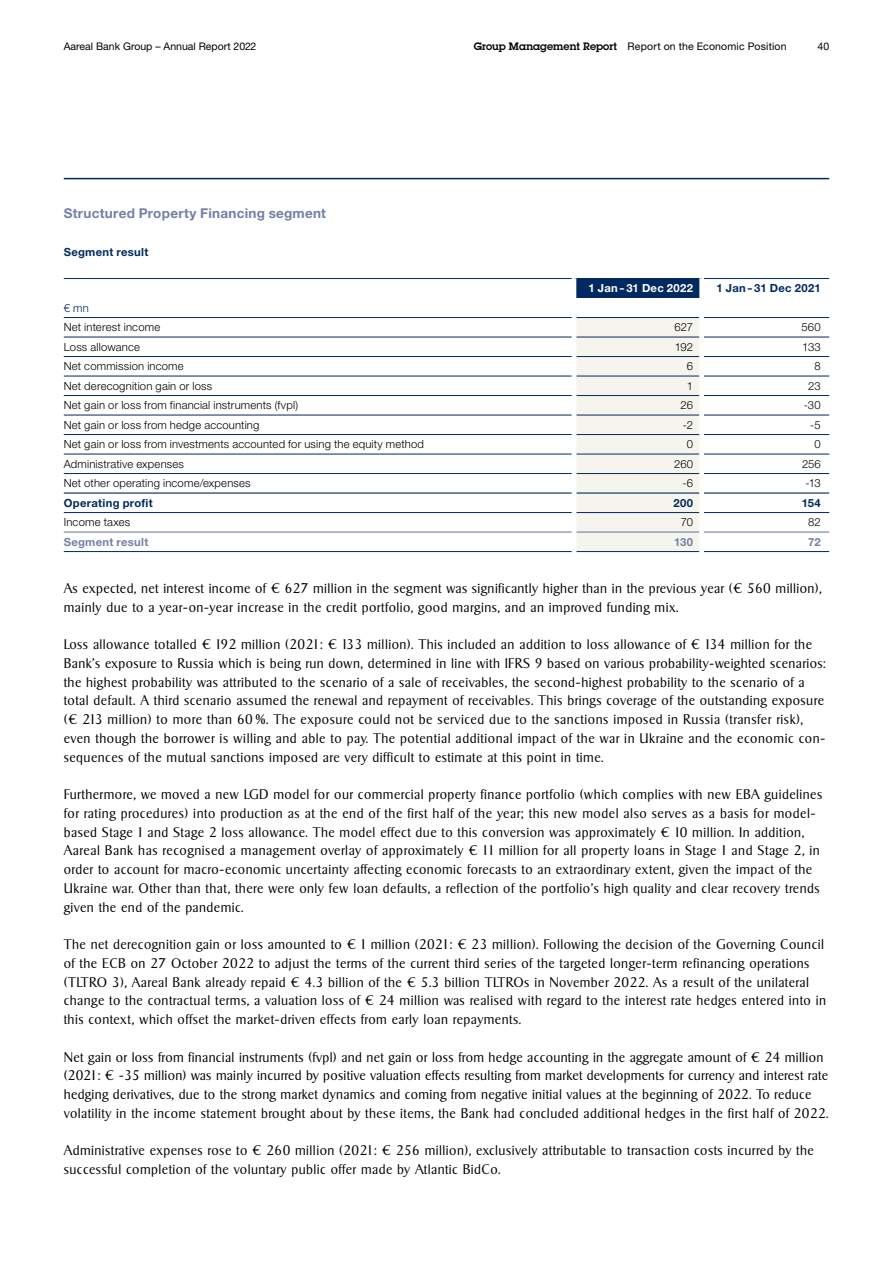
<style>
.page{position:relative;width:893px;height:1263px;background:#fff}
.page>*{position:absolute;margin:0;border:0;box-sizing:border-box;transform-origin:0 0}
.t1{font:300 13.5px/18.8px "Sigvar Serial";letter-spacing:.035em;color:#000}
.t2{font:700 13.5px "Helvetica Neue LT Std";letter-spacing:.02em;color:#747fa8}
.t3{font:300 11.25px "Helvetica Neue LT Std";letter-spacing:.015em;color:#000}
.t4{font:700 11.25px "Helvetica Neue LT Std";letter-spacing:.025em;color:#002a5f}
.t5{font:700 11.25px "Helvetica Neue LT Std";letter-spacing:.025em;color:#747fa8}
.t6{font:700 11.25px "Helvetica Neue LT Std";letter-spacing:.025em;color:#fff}
.t7{font:300 11.25px "Helvetica Neue LT Std";color:#002a5f}
.t8{font:10.5px "Helvetica Neue LT Std";letter-spacing:.02em;color:#000}
.t9{font:10.5px "Helvetica Neue LT Std";color:#000}
.s1{font-family:"Lubalin Graph Std";font-weight:600}
</style>
<div class="page">
<hr style="left:64px;top:178px;width:765px;height:1px;background:#002a5f">
<div style="left:574px;top:278px;width:128px;height:20px;background:#002a5f"></div>
<div style="left:576px;top:318px;width:123px;height:233px;background:#f6f5ed"></div>
<hr style="left:64px;top:317px;width:508px;height:1px;background:#002a5f">
<hr style="left:576px;top:317px;width:123px;height:1px;background:#002a5f">
<hr style="left:704px;top:317px;width:125px;height:1px;background:#002a5f">
<hr style="left:64px;top:337px;width:508px;height:1px;background:#002a5f">
<hr style="left:576px;top:337px;width:123px;height:1px;background:#002a5f">
<hr style="left:704px;top:337px;width:125px;height:1px;background:#002a5f">
<hr style="left:64px;top:356px;width:508px;height:1px;background:#002a5f">
<hr style="left:576px;top:356px;width:123px;height:1px;background:#002a5f">
<hr style="left:704px;top:356px;width:125px;height:1px;background:#002a5f">
<hr style="left:64px;top:376px;width:508px;height:1px;background:#002a5f">
<hr style="left:576px;top:376px;width:123px;height:1px;background:#002a5f">
<hr style="left:704px;top:376px;width:125px;height:1px;background:#002a5f">
<hr style="left:64px;top:395px;width:508px;height:1px;background:#002a5f">
<hr style="left:576px;top:395px;width:123px;height:1px;background:#002a5f">
<hr style="left:704px;top:395px;width:125px;height:1px;background:#002a5f">
<hr style="left:64px;top:415px;width:508px;height:1px;background:#002a5f">
<hr style="left:576px;top:415px;width:123px;height:1px;background:#002a5f">
<hr style="left:704px;top:415px;width:125px;height:1px;background:#002a5f">
<hr style="left:64px;top:434px;width:508px;height:1px;background:#002a5f">
<hr style="left:576px;top:434px;width:123px;height:1px;background:#002a5f">
<hr style="left:704px;top:434px;width:125px;height:1px;background:#002a5f">
<hr style="left:64px;top:454px;width:508px;height:1px;background:#002a5f">
<hr style="left:576px;top:454px;width:123px;height:1px;background:#002a5f">
<hr style="left:704px;top:454px;width:125px;height:1px;background:#002a5f">
<hr style="left:64px;top:473px;width:508px;height:1px;background:#002a5f">
<hr style="left:576px;top:473px;width:123px;height:1px;background:#002a5f">
<hr style="left:704px;top:473px;width:125px;height:1px;background:#002a5f">
<hr style="left:64px;top:512px;width:508px;height:1px;background:#002a5f">
<hr style="left:576px;top:512px;width:123px;height:1px;background:#002a5f">
<hr style="left:704px;top:512px;width:125px;height:1px;background:#002a5f">
<hr style="left:64px;top:551px;width:508px;height:1px;background:#002a5f">
<hr style="left:576px;top:551px;width:123px;height:1px;background:#002a5f">
<hr style="left:704px;top:551px;width:125px;height:1px;background:#002a5f">
<hr style="left:64px;top:492px;width:508px;height:2px;background:#002a5f">
<hr style="left:576px;top:492px;width:123px;height:2px;background:#002a5f">
<hr style="left:704px;top:492px;width:125px;height:2px;background:#002a5f">
<hr style="left:64px;top:531px;width:508px;height:2px;background:#747fa8">
<hr style="left:576px;top:531px;width:123px;height:2px;background:#747fa8">
<hr style="left:704px;top:531px;width:125px;height:2px;background:#747fa8">
<hr style="left:64px;top:278px;width:508px;height:1px;background:#002a5f">
<hr style="left:704px;top:278px;width:125px;height:1px;background:#002a5f">
<hr style="left:572px;top:278px;width:4px;height:20px;background:#fff">
<div style="left:699px;top:278px;width:5px;height:20px;background:#fff"></div>
<p class="t9" style="left:64px;top:40px;width:194px">Aareal Bank Group – Annual Report 2022</p>
<p class="t8" style="left:474px;top:40px;width:314px"><span class="s1">Group Management Report</span> Report on the Economic Position</p>
<p class="t9" style="left:817px;top:40px;width:13px">40</p>
<p class="t2" style="left:64px;top:205px;width:264px">Structured Property Financing segment</p>
<p class="t4" style="left:64px;top:245px;width:86px">Segment result</p>
<p class="t6" style="left:589px;top:281px;width:106px">1 Jan-31 Dec 2022</p>
<p class="t4" style="left:716px;top:281px;width:106px">1 Jan-31 Dec 2021</p>
<p class="t7" style="left:64px;top:301px;width:26px">€ mn</p>
<p class="t3" style="left:64px;top:320px;width:98px">Net interest income</p>
<p class="t3" style="left:674px;top:320px;width:20px">627</p>
<p class="t3" style="left:802px;top:320px;width:21px">560</p>
<p class="t3" style="left:64px;top:340px;width:78px">Loss allowance</p>
<p class="t3" style="left:675px;top:340px;width:20px">192</p>
<p class="t3" style="left:802px;top:340px;width:20px">133</p>
<p class="t3" style="left:64px;top:359px;width:121px">Net commission income</p>
<p class="t3" style="left:687px;top:359px;width:8px">6</p>
<p class="t3" style="left:814px;top:359px;width:8px">8</p>
<p class="t3" style="left:64px;top:379px;width:150px">Net derecognition gain or loss</p>
<p class="t3" style="left:687px;top:379px;width:8px">1</p>
<p class="t3" style="left:808px;top:379px;width:14px">23</p>
<p class="t3" style="left:64px;top:398px;width:236px">Net gain or loss from financial instruments (fvpl)</p>
<p class="t3" style="left:681px;top:398px;width:14px">26</p>
<p class="t3" style="left:804px;top:398px;width:19px">-30</p>
<p class="t3" style="left:64px;top:418px;width:197px">Net gain or loss from hedge accounting</p>
<p class="t3" style="left:683px;top:418px;width:12px">-2</p>
<p class="t3" style="left:810px;top:418px;width:12px">-5</p>
<p class="t3" style="left:64px;top:437px;width:362px">Net gain or loss from investments accounted for using the equity method</p>
<p class="t3" style="left:687px;top:437px;width:8px">0</p>
<p class="t3" style="left:814px;top:437px;width:8px">0</p>
<p class="t3" style="left:64px;top:457px;width:122px">Administrative expenses</p>
<p class="t3" style="left:674px;top:457px;width:20px">260</p>
<p class="t3" style="left:802px;top:457px;width:20px">256</p>
<p class="t3" style="left:64px;top:476px;width:188px">Net other operating income/expenses</p>
<p class="t3" style="left:682px;top:476px;width:12px">-6</p>
<p class="t3" style="left:805px;top:476px;width:17px">-13</p>
<p class="t4" style="left:64px;top:496px;width:90px">Operating profit</p>
<p class="t4" style="left:673px;top:496px;width:21px">200</p>
<p class="t4" style="left:802px;top:496px;width:21px">154</p>
<p class="t3" style="left:64px;top:515px;width:68px">Income taxes</p>
<p class="t3" style="left:681px;top:515px;width:14px">70</p>
<p class="t3" style="left:808px;top:515px;width:14px">82</p>
<p class="t5" style="left:64px;top:535px;width:86px">Segment result</p>
<p class="t5" style="left:674px;top:535px;width:21px">130</p>
<p class="t5" style="left:808px;top:535px;width:14px">72</p>
<p class="t1" style="left:64px;top:579px;width:759px">As expected, net interest income of € 627 million in the segment was significantly higher than in the previous year (€ 560 million), mainly due to a year-on-year increase in the credit portfolio, good margins, and an improved funding mix.</p>
<p class="t1" style="left:64px;top:635px;width:764px">Loss allowance totalled € 192 million (2021: € 133 million). This included an addition to loss allowance of € 134 million for the Bank’s exposure to Russia which is being run down, determined in line with IFRS 9 based on various probability-weighted scenarios: the highest probability was attributed to the scenario of a sale of receivables, the second-highest probability to the scenario of a total default. A third scenario assumed the renewal and repayment of receivables. This brings coverage of the outstanding exposure (€ 213 million) to more than 60 %. The exposure could not be serviced due to the sanctions imposed in Russia (transfer risk), even though the borrower is willing and able to pay. The potential additional impact of the war in Ukraine and the economic con&shy;sequences of the mutual sanctions imposed are very difficult to estimate at this point in time.</p>
<p class="t1" style="left:64px;top:785px;width:760px">Furthermore, we moved a new LGD model for our commercial property finance portfolio (which complies with new EBA guidelines for rating procedures) into production as at the end of the first half of the year; this new model also serves as a basis for model&shy;based Stage 1 and Stage 2 loss allowance. The model effect due to this conversion was approximately € 10 million. In addition, Aareal Bank has recognised a management overlay of approximately € 11 million for all property loans in Stage 1 and Stage 2, in order to account for macro-economic uncertainty affecting economic forecasts to an extraordinary extent, given the impact of the Ukraine war. Other than that, there were only few loan defaults, a reflection of the portfolio’s high quality and clear recovery trends given the end of the pandemic.</p>
<p class="t1" style="left:64px;top:935px;width:764px">The net derecognition gain or loss amounted to € 1 million (2021: € 23 million). Following the decision of the Governing Council of the ECB on 27 October 2022 to adjust the terms of the current third series of the targeted longer-term refinancing operations (TLTRO 3), Aareal Bank already repaid € 4.3 billion of the € 5.3 billion TLTROs in November 2022. As a result of the unilateral change to the contractual terms, a valuation loss of € 24 million was realised with regard to the interest rate hedges entered into in this context, which offset the market-driven effects from early loan repayments.</p>
<p class="t1" style="left:64px;top:1047px;width:766px">Net gain or loss from financial instruments (fvpl) and net gain or loss from hedge accounting in the aggregate amount of € 24 million (2021: € -35 million) was mainly incurred by positive valuation effects resulting from market developments for currency and interest rate hedging derivatives, due to the strong market dynamics and coming from negative initial values at the beginning of 2022. To reduce volatility in the income statement brought about by these items, the Bank had concluded additional hedges in the first half of 2022.</p>
<p class="t1" style="left:64px;top:1141px;width:751px">Administrative expenses rose to € 260 million (2021: € 256 million), exclusively attributable to transaction costs incurred by the successful completion of the voluntary public offer made by Atlantic BidCo.</p>
</div>
